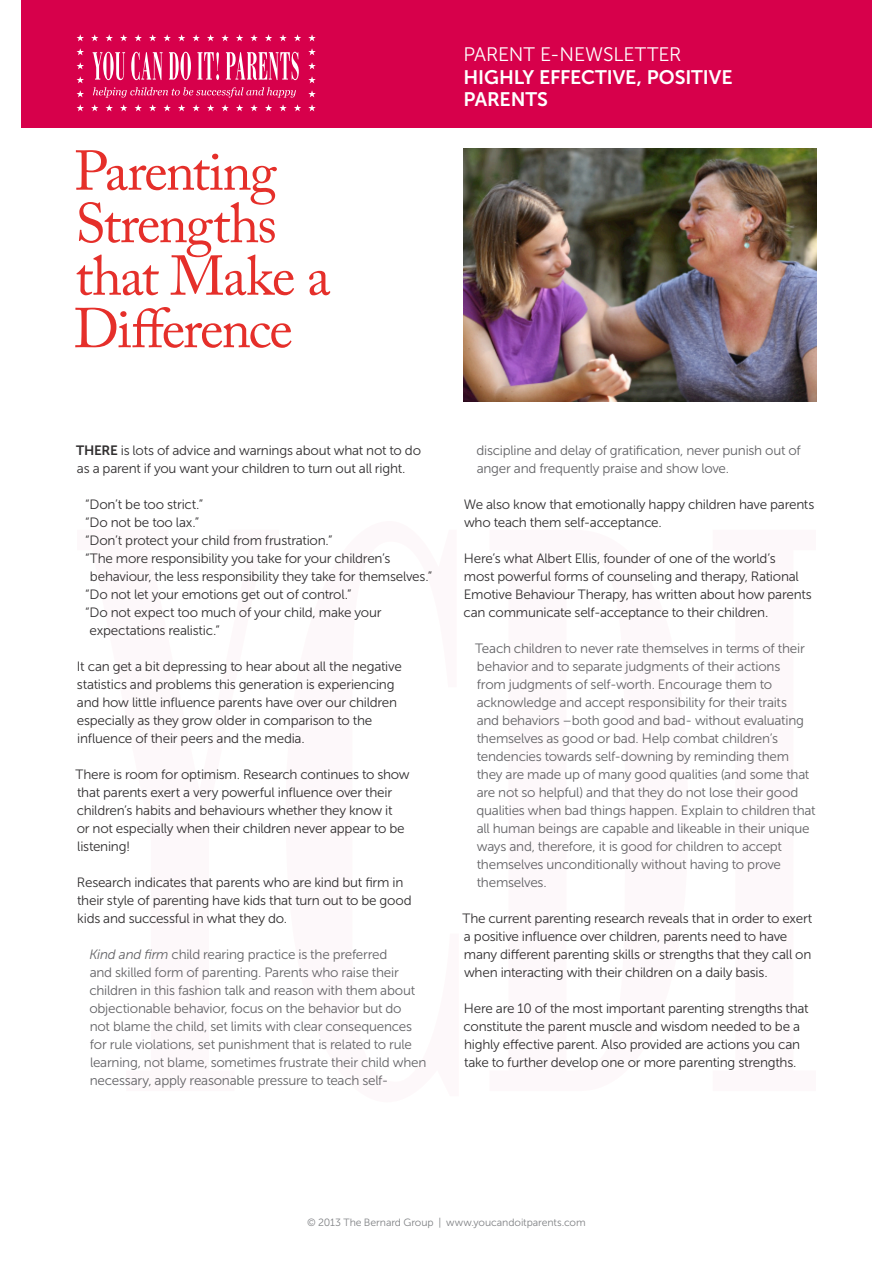
<style>
.page{position:relative;width:893px;height:1263px;background:#fff}
.page>*{position:absolute;margin:0;border:0;box-sizing:border-box;transform-origin:0 0}
.t1{font:55.5px/52.5px "Adobe Caslon Pro";letter-spacing:-.035em;color:#e52f2a}
.t2{font:19.5px "Museo Sans 700";letter-spacing:-.005em;color:#fff}
.t3{font:19.5px "Museo Sans 300";letter-spacing:-.005em;color:#fff}
.t4{font:13.5px/18px "Museo Sans 300";letter-spacing:-.02em;color:#312f30}
.t5{font:13.5px/18px "Museo Sans 300";letter-spacing:-.02em;color:#636366}
.t6{font:10.5px "Museo Sans 300";letter-spacing:-.005em;color:#808285}
.s1{font-family:"Museo Sans 700"}
.s2{font-style:italic}
</style>
<div class="page">
<div style="left:21px;top:0;width:851px;height:128px;background:#d7004b"></div>
<svg style="left:93px;top:52px;width:32px;height:28px"></svg>
<svg style="left:131px;top:52px;width:32px;height:28px"></svg>
<svg style="left:169px;top:52px;width:22px;height:28px"></svg>
<svg style="left:197px;top:52px;width:22px;height:28px"></svg>
<svg style="left:226px;top:52px;width:73px;height:28px"></svg>
<svg style="left:91px;top:34px;width:7px;height:7px"></svg>
<svg style="left:77px;top:34px;width:7px;height:7px"></svg>
<svg style="left:91px;top:104px;width:7px;height:7px"></svg>
<svg style="left:106px;top:104px;width:7px;height:7px"></svg>
<svg style="left:120px;top:104px;width:7px;height:7px"></svg>
<svg style="left:163px;top:104px;width:8px;height:7px"></svg>
<svg style="left:178px;top:104px;width:7px;height:7px"></svg>
<svg style="left:134px;top:104px;width:8px;height:7px"></svg>
<svg style="left:149px;top:104px;width:7px;height:7px"></svg>
<svg style="left:192px;top:104px;width:8px;height:7px"></svg>
<svg style="left:77px;top:104px;width:7px;height:7px"></svg>
<svg style="left:308px;top:104px;width:8px;height:7px"></svg>
<svg style="left:308px;top:34px;width:8px;height:7px"></svg>
<svg style="left:77px;top:48px;width:7px;height:7px"></svg>
<svg style="left:308px;top:48px;width:8px;height:7px"></svg>
<svg style="left:77px;top:62px;width:7px;height:7px"></svg>
<svg style="left:308px;top:62px;width:8px;height:7px"></svg>
<svg style="left:77px;top:76px;width:7px;height:7px"></svg>
<svg style="left:308px;top:76px;width:8px;height:7px"></svg>
<svg style="left:77px;top:90px;width:7px;height:7px"></svg>
<svg style="left:308px;top:90px;width:8px;height:7px"></svg>
<svg style="left:106px;top:34px;width:7px;height:7px"></svg>
<svg style="left:120px;top:34px;width:7px;height:7px"></svg>
<svg style="left:163px;top:34px;width:8px;height:7px"></svg>
<svg style="left:178px;top:34px;width:7px;height:7px"></svg>
<svg style="left:134px;top:34px;width:8px;height:7px"></svg>
<svg style="left:149px;top:34px;width:7px;height:7px"></svg>
<svg style="left:192px;top:34px;width:8px;height:7px"></svg>
<svg style="left:207px;top:104px;width:7px;height:7px"></svg>
<svg style="left:221px;top:104px;width:8px;height:7px"></svg>
<svg style="left:265px;top:104px;width:7px;height:7px"></svg>
<svg style="left:279px;top:104px;width:8px;height:7px"></svg>
<svg style="left:236px;top:104px;width:7px;height:7px"></svg>
<svg style="left:250px;top:104px;width:8px;height:7px"></svg>
<svg style="left:294px;top:104px;width:7px;height:7px"></svg>
<svg style="left:207px;top:34px;width:7px;height:7px"></svg>
<svg style="left:221px;top:34px;width:8px;height:7px"></svg>
<svg style="left:265px;top:34px;width:7px;height:7px"></svg>
<svg style="left:279px;top:34px;width:8px;height:7px"></svg>
<svg style="left:236px;top:34px;width:7px;height:7px"></svg>
<svg style="left:250px;top:34px;width:8px;height:7px"></svg>
<svg style="left:294px;top:34px;width:7px;height:7px"></svg>
<svg style="left:93px;top:87px;width:203px;height:11px"></svg>
<img style="left:463px;top:149px;width:353px;height:253px">
<p class="t1" style="left:74px;top:144px;width:258px">Parenting<br>Strengths that Make a<br>Difference</p>
<p class="t3" style="left:463px;top:44px;width:219px">PARENT E-NEWSLETTER</p>
<p class="t2" style="left:463px;top:66px;width:271px">HIGHLY EFFECTIVE, POSITIVE</p>
<p class="t2" style="left:463px;top:89px;width:86px">PARENTS</p>
<p class="t4" style="left:76px;top:441px;width:346px"><span class="s1">THERE</span> is lots of advice and warnings about what not to do as a parent if you want your children to turn out all right.</p>
<p class="t4" style="left:85px;top:495px;width:119px">“Don’t be too strict.”</p>
<p class="t4" style="left:85px;top:513px;width:116px">“Do not be too lax.”</p>
<p class="t4" style="left:85px;top:531px;width:249px">“Don’t protect your child from frustration.”</p>
<p class="t4" style="left:90px;top:549px;width:344px;text-indent:-5px">“The more responsibility you take for your children’s behaviour, the less responsibility they take for themselves.”</p>
<p class="t4" style="left:85px;top:585px;width:268px">“Do not let your emotions get out of control.”</p>
<p class="t4" style="left:90px;top:603px;width:293px;text-indent:-5px">“Do not expect too much of your child, make your expectations realistic.”</p>
<p class="t4" style="left:77px;top:657px;width:326px">It can get a bit depressing to hear about all the negative statistics and problems this generation is experiencing and how little influence parents have over our children especially as they grow older in comparison to the influence of their peers and the media.</p>
<p class="t4" style="left:76px;top:765px;width:336px">There is room for optimism. Research continues to show that parents exert a very powerful influence over their children’s habits and behaviours whether they know it<br>or not especially when their children never appear to be listening!</p>
<p class="t4" style="left:77px;top:873px;width:336px">Research indicates that parents who are kind but firm in their style of parenting have kids that turn out to be good kids and successful in what they do.</p>
<p class="t5" style="left:89px;top:945px;width:339px"><span class="s2">Kind and firm</span> child rearing practice is the preferred<br>and skilled form of parenting. Parents who raise their children in this fashion talk and reason with them about objectionable behavior, focus on the behavior but do<br>not blame the child, set limits with clear consequences for rule violations, set punishment that is related to rule learning, not blame, sometimes frustrate their child when necessary, apply reasonable pressure to teach self-</p>
<p class="t5" style="left:477px;top:441px;width:326px">discipline and delay of gratification, never punish out of anger and frequently praise and show love.</p>
<p class="t4" style="left:464px;top:495px;width:352px">We also know that emotionally happy children have parents who teach them self-acceptance.</p>
<p class="t4" style="left:464px;top:549px;width:350px">Here’s what Albert Ellis, founder of one of the world’s<br>most powerful forms of counseling and therapy, Rational Emotive Behaviour Therapy, has written about how parents can communicate self-acceptance to their children.</p>
<p class="t5" style="left:475px;top:639px;width:342px">Teach children to never rate themselves in terms of their behavior and to separate judgments of their actions<br>from judgments of self-worth. Encourage them to acknowledge and accept responsibility for their traits<br>and behaviors –both good and bad- without evaluating themselves as good or bad. Help combat children’s tendencies towards self-downing by reminding them they are made up of many good qualities (and some that are not so helpful) and that they do not lose their good qualities when bad things happen. Explain to children that all human beings are capable and likeable in their unique ways and, therefore, it is good for children to accept themselves unconditionally without having to prove themselves.</p>
<p class="t4" style="left:463px;top:909px;width:351px">The current parenting research reveals that in order to exert a positive influence over children, parents need to have many different parenting skills or strengths that they call on when interacting with their children on a daily basis.</p>
<p class="t4" style="left:464px;top:999px;width:347px">Here are 10 of the most important parenting strengths that constitute the parent muscle and wisdom needed to be a highly effective parent. Also provided are actions you can take to further develop one or more parenting strengths.</p>
<p class="t6" style="left:307px;top:1217px;width:280px">© 2013 The Bernard Group | www.youcandoitparents.com</p>
</div>
